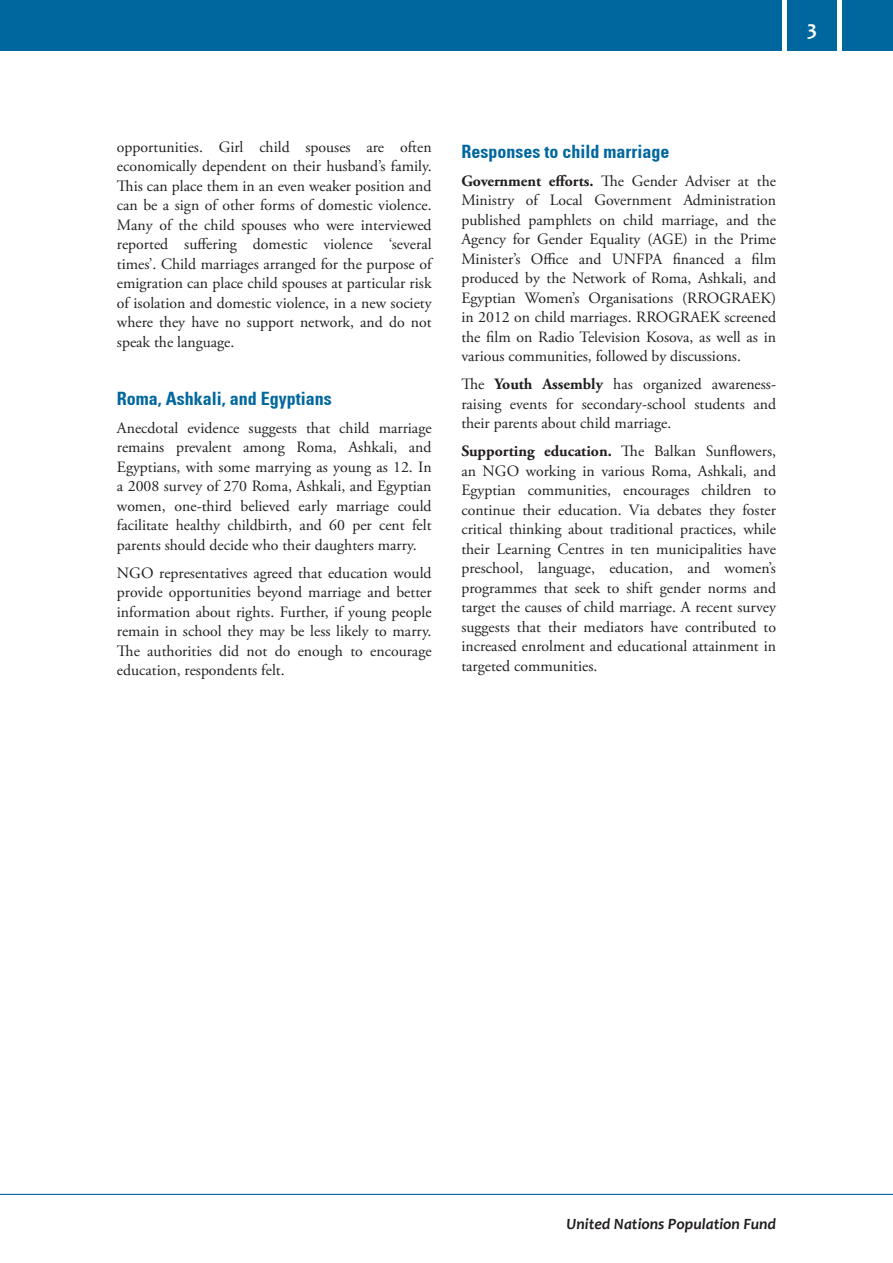
<style>
.page{position:relative;width:893px;height:1263px;background:#fff}
.page>*{position:absolute;margin:0;border:0;box-sizing:border-box;transform-origin:0 0}
.t1{font:700 21px "Candara";color:#fff}
.t2{font:700 condensed 18px "Univers";color:#00679e}
.t3{font:15.75px/19.5px "Adobe Garamond Pro";color:#231f20;text-align:justify}
.t4{font:italic 700 15.75px "Candara";color:#231f20}
.s1{font-weight:700}
</style>
<div class="page">
<div style="left:0;top:0;width:893px;height:51px;background:#00679e"></div>
<div style="left:782px;top:0;width:5px;height:60px;background:#fff"></div>
<hr style="left:838px;top:0;width:4px;height:60px;background:#fff">
<hr style="left:0;top:1194px;width:893px;height:1px;background:#00679e">
<h1 class="t1" style="left:807px;top:15px;width:11px">3</h1>
<p class="t3" style="left:117px;top:138px;width:316px">opportunities. Girl child spouses are often economically dependent on their husband’s family.<br>This can place them in an even weaker position and can be a sign of other forms of domestic violence.<br>Many of the child spouses who were interviewed reported suffering domestic violence ‘several times’. Child marriages arranged for the purpose of emigration can place child spouses at particular risk of isolation and domestic violence, in a new society where they have no support network, and do not speak the language.</p>
<p class="t2" style="left:117px;top:387px;width:216px">Roma, Ashkali, and Egyptians</p>
<p class="t3" style="left:117px;top:419px;width:316px">Anecdotal evidence suggests that child marriage remains prevalent among Roma, Ashkali, and Egyptians, with some marrying as young as 12. In a 2008 survey of 270 Roma, Ashkali, and Egyptian women, one-third believed early marriage could facilitate healthy childbirth, and 60 per cent felt parents should decide who their daughters marry.</p>
<p class="t3" style="left:117px;top:564px;width:316px">NGO representatives agreed that education would provide opportunities beyond marriage and better information about rights. Further, if young people remain in school they may be less likely to marry.<br>The authorities did not do enough to encourage education, respondents felt.</p>
<p class="t2" style="left:461px;top:140px;width:209px">Responses to child marriage</p>
<p class="t3" style="left:461px;top:172px;width:316px"><span class="s1">Government efforts.</span> The Gender Adviser at the Ministry of Local Government Administration published pamphlets on child marriage, and the Agency for Gender Equality (AGE) in the Prime Minister’s Office and UNFPA financed a film produced by the Network of Roma, Ashkali, and Egyptian Women’s Organisations (RROGRAEK) in 2012 on child marriages. RROGRAEK screened the film on Radio Television Kosova, as well as in various communities, followed by discussions.</p>
<p class="t3" style="left:461px;top:375px;width:316px">The <span class="s1">Youth Assembly</span> has organized awareness&shy;raising events for secondary-school students and their parents about child marriage.</p>
<p class="t3" style="left:461px;top:442px;width:316px"><span class="s1">Supporting education.</span> The Balkan Sunflowers, an NGO working in various Roma, Ashkali, and Egyptian communities, encourages children to continue their education. Via debates they foster critical thinking about traditional practices, while their Learning Centres in ten municipalities have preschool, language, education, and women’s programmes that seek to shift gender norms and target the causes of child marriage. A recent survey suggests that their mediators have contributed to increased enrolment and educational attainment in targeted communities.</p>
<p class="t4" style="left:566px;top:1214px;width:211px">United Nations Population Fund</p>
</div>
